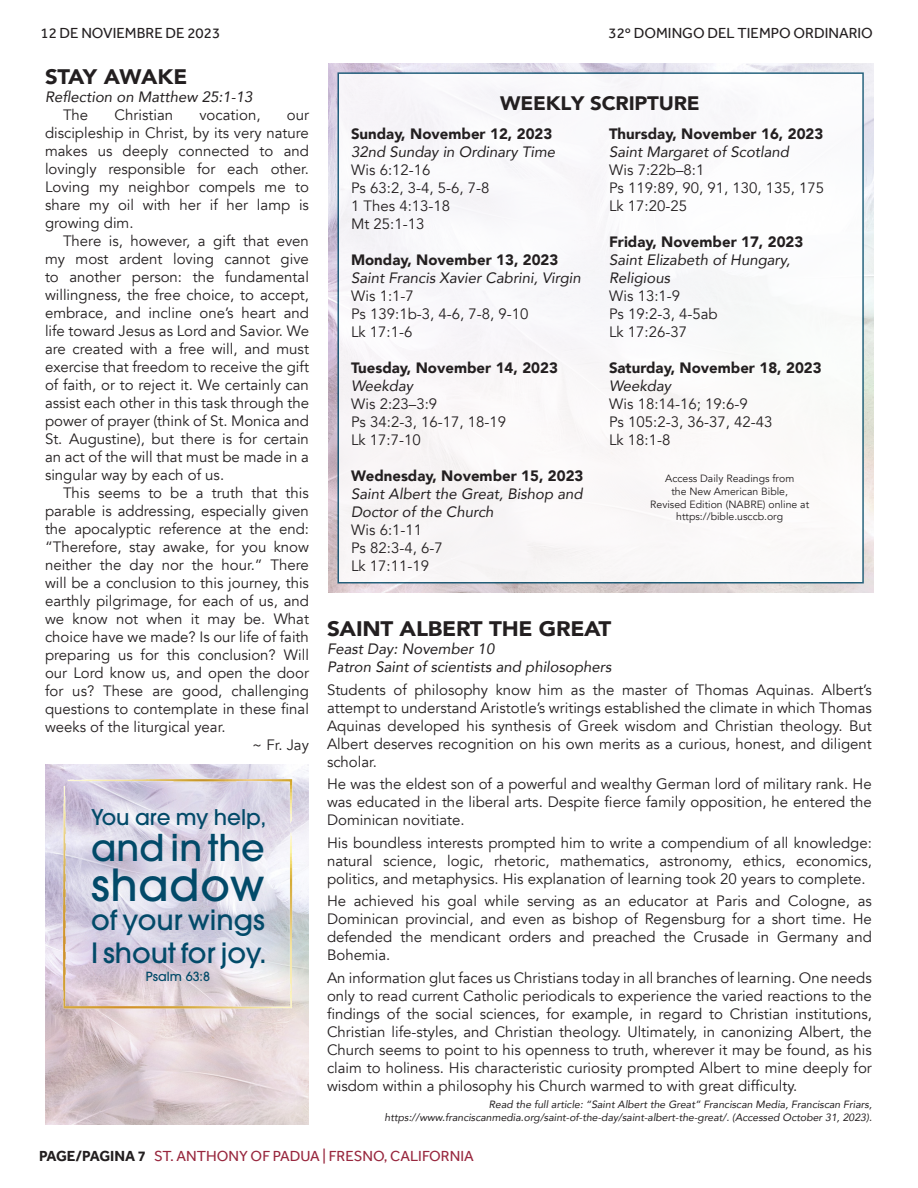
<style>
.page{position:relative;width:918px;height:1188px;background:#fff}
.page>*{position:absolute;margin:0;border:0;box-sizing:border-box;transform-origin:0 0}
.t1{font:500 43.8px "ITC Avant Garde Pro";letter-spacing:.015em;color:#024a69}
.t2{font:500 36.75px "ITC Avant Garde Pro";color:#024a69}
.t3{font:500 27.75px/33.3px "ITC Avant Garde Pro";color:#024a69}
.t4{font:500 21.45px "ITC Avant Garde Pro";letter-spacing:-.005em;color:#024a69}
.t5{font:900 21px "Avenir";letter-spacing:-.01em;color:#231f20;scale:1.07 1}
.t6{font:900 21px "Avenir";letter-spacing:-.01em;color:#231f20;scale:1.05 1}
.t7{font:900 19.5px "Avenir";letter-spacing:-.01em;color:#231f20;scale:1.05 1}
.t8{font:15px/18px "Avenir";color:#231f20}
.t9{font:italic 15px/18px "Avenir";color:#231f20}
.t10{font:15px "Effra";color:#231f20}
.t11{font:15px "Effra";color:#98273e}
.t12{font:13.5px "Avenir";color:#231f20}
.t13{font:500 12.6px "ITC Avant Garde Pro";color:#024a69}
.t14{font:italic 10.5px/12.6px "Avenir";color:#231f20;text-align:right}
.t15{font:10.5px/12.6px "Avenir";color:#231f20;text-align:center}
.s1{font-style:normal}
.s2{font-weight:900}
.s3{font-style:italic}
.s4{font-weight:900;font-style:normal}
.s5{font-weight:700;color:#231f20}
</style>
<div class="page">
<img style="left:328px;top:63px;width:545px;height:530px">
<div style="left:338px;top:73px;width:525px;height:510px;background:#fff"></div>
<div style="left:337px;top:72px;width:527px;height:512px;border:2px solid #024a69"></div>
<img style="left:45px;top:764px;width:264px;height:360px">
<img style="left:58px;top:773px;width:240px;height:241px">
<p class="t10" style="left:40px;top:24px;width:181px">12 DE NOVIEMBRE DE 2023</p>
<p class="t10" style="left:609px;top:24px;width:266px">32º DOMINGO DEL TIEMPO ORDINARIO</p>
<p class="t12" style="left:45px;top:28px;width:236px">Thirty-second Sunday in Ordinary Time</p>
<p class="t12" style="left:751px;top:28px;width:122px">November 12, 2023</p>
<p class="t6" style="left:45px;top:59px;width:137px">STAY AWAKE</p>
<p class="t9" style="left:63px;top:88px;width:191px;text-indent:-18px">Reflection on Matthew 25:1-13<br><span class="s1">The</span></p>
<p class="t7" style="left:500px;top:86px;width:191px">WEEKLY SCRIPTURE</p>
<p class="t8" style="left:115px;top:106px;width:60px">Christian</p>
<p class="t8" style="left:199px;top:106px;width:63px">vocation,</p>
<p class="t8" style="left:287px;top:106px;width:24px">our</p>
<p class="t8" style="left:45px;top:124px;width:265px">discipleship in Christ, by its very nature</p>
<p class="t8" style="left:45px;top:142px;width:265px">makes us deeply connected to and</p>
<p class="t8" style="left:45px;top:160px;width:265px">lovingly responsible for each other.</p>
<p class="t8" style="left:45px;top:178px;width:265px">Loving my neighbor compels me to</p>
<p class="t8" style="left:45px;top:196px;width:266px">share my oil with her if her lamp is</p>
<p class="t8" style="left:45px;top:214px;width:90px">growing dim.</p>
<p class="t8" style="left:63px;top:232px;width:247px">There is, however, a gift that even</p>
<p class="t8" style="left:45px;top:250px;width:265px">my most ardent loving cannot give</p>
<p class="t8" style="left:45px;top:268px;width:266px">to another person: the fundamental</p>
<p class="t8" style="left:45px;top:286px;width:265px">willingness, the free choice, to accept,</p>
<p class="t8" style="left:45px;top:304px;width:265px">embrace, and incline one’s heart and</p>
<p class="t8" style="left:45px;top:322px;width:266px">life toward Jesus as Lord and Savior. We</p>
<p class="t8" style="left:45px;top:340px;width:265px">are created with a free will, and must</p>
<p class="t8" style="left:45px;top:358px;width:265px">exercise that freedom to receive the gift</p>
<p class="t8" style="left:45px;top:376px;width:265px">of faith, or to reject it. We certainly can</p>
<p class="t8" style="left:45px;top:394px;width:266px">assist each other in this task through the</p>
<p class="t8" style="left:45px;top:412px;width:265px">power of prayer (think of St. Monica and</p>
<p class="t8" style="left:45px;top:430px;width:265px">St. Augustine), but there is for certain</p>
<p class="t8" style="left:45px;top:448px;width:265px">an act of the will that must be made in a</p>
<p class="t8" style="left:45px;top:466px;width:181px">singular way by each of us.</p>
<p class="t8" style="left:63px;top:484px;width:247px">This seems to be a truth that this</p>
<p class="t8" style="left:45px;top:502px;width:265px">parable is addressing, especially given</p>
<p class="t8" style="left:45px;top:520px;width:266px">the apocalyptic reference at the end:</p>
<p class="t8" style="left:45px;top:538px;width:266px">“Therefore, stay awake, for you know</p>
<p class="t8" style="left:45px;top:556px;width:265px">neither the day nor the hour.” There</p>
<p class="t8" style="left:45px;top:574px;width:266px">will be a conclusion to this journey, this</p>
<p class="t8" style="left:45px;top:592px;width:265px">earthly pilgrimage, for each of us, and</p>
<p class="t8" style="left:45px;top:610px;width:266px">we know not when it may be. What</p>
<p class="t8" style="left:45px;top:628px;width:265px">choice have we made? Is our life of faith</p>
<p class="t8" style="left:45px;top:646px;width:266px">preparing us for this conclusion? Will</p>
<p class="t8" style="left:45px;top:664px;width:265px">our Lord know us, and open the door</p>
<p class="t8" style="left:45px;top:682px;width:265px">for us? These are good, challenging</p>
<p class="t8" style="left:45px;top:700px;width:265px">questions to contemplate in these final</p>
<p class="t8" style="left:45px;top:718px;width:182px">weeks of the liturgical year.</p>
<p class="t8" style="left:252px;top:736px;width:58px">~ Fr. Jay</p>
<p class="t8" style="left:351px;top:125px;width:206px"><span class="s2">Sunday, November 12, 2023<br></span><span class="s3">32nd Sunday in Ordinary Time<br></span>Wis 6:12-16<br>Ps 63:2, 3-4, 5-6, 7-8<br>1 Thes 4:13-18<br>Mt 25:1-13</p>
<p class="t8" style="left:351px;top:251px;width:231px"><span class="s2">Monday, November 13, 2023<br></span><span class="s3">Saint Francis Xavier Cabrini, Virgin<br></span>Wis 1:1-7<br>Ps 139:1b-3, 4-6, 7-8, 9-10<br>Lk 17:1-6</p>
<p class="t8" style="left:351px;top:359px;width:208px"><span class="s2">Tuesday, November 14, 2023<br></span><span class="s3">Weekday<br></span>Wis 2:23–3:9<br>Ps 34:2-3, 16-17, 18-19<br>Lk 17:7-10</p>
<p class="t9" style="left:351px;top:466px;width:234px"><span class="s4">Wednesday, November 15, 2023<br></span>Saint Albert the Great, Bishop and<br>Doctor of the Church<br><span class="s1">Wis 6:1-11<br>Ps 82:3-4, 6-7<br>Lk 17:11-19</span></p>
<p class="t8" style="left:609px;top:125px;width:217px"><span class="s2">Thursday, November 16, 2023<br></span><span class="s3">Saint Margaret of Scotland<br></span>Wis 7:22b–8:1<br>Ps 119:89, 90, 91, 130, 135, 175<br>Lk 17:20-25</p>
<p class="t9" style="left:609px;top:232px;width:196px"><span class="s4">Friday, November 17, 2023<br></span>Saint Elizabeth of Hungary,<br>Religious<br><span class="s1">Wis 13:1-9<br>Ps 19:2-3, 4-5ab<br>Lk 17:26-37</span></p>
<p class="t8" style="left:609px;top:359px;width:214px"><span class="s2">Saturday, November 18, 2023<br></span><span class="s3">Weekday<br></span>Wis 18:14-16; 19:6-9<br>Ps 105:2-3, 36-37, 42-43<br>Lk 18:1-8</p>
<p class="t15" style="left:650px;top:473px;width:160px">Access Daily Readings from<br>the New American Bible,<br>Revised Edition (NABRE) online at https://bible.usccb.org</p>
<p class="t5" style="left:327px;top:611px;width:267px">SAINT ALBERT THE GREAT</p>
<p class="t9" style="left:327px;top:640px;width:286px">Feast Day: November 10<br>Patron Saint of scientists and philosophers</p>
<p class="t8" style="left:327px;top:681px;width:546px;text-align:justify">Students of philosophy know him as the master of Thomas Aquinas. Albert’s attempt to understand Aristotle’s writings established the climate in which Thomas Aquinas developed his synthesis of Greek wisdom and Christian theology. But Albert deserves recognition on his own merits as a curious, honest, and diligent scholar.</p>
<p class="t8" style="left:327px;top:775px;width:546px;text-align:justify">He was the eldest son of a powerful and wealthy German lord of military rank. He was educated in the liberal arts. Despite fierce family opposition, he entered the Dominican novitiate.</p>
<p class="t8" style="left:327px;top:834px;width:546px;text-align:justify">His boundless interests prompted him to write a compendium of all knowledge: natural science, logic, rhetoric, mathematics, astronomy, ethics, economics, politics, and metaphysics. His explanation of learning took 20 years to complete.</p>
<p class="t8" style="left:327px;top:892px;width:546px;text-align:justify">He achieved his goal while serving as an educator at Paris and Cologne, as Dominican provincial, and even as bishop of Regensburg for a short time. He defended the mendicant orders and preached the Crusade in Germany and Bohemia.</p>
<p class="t8" style="left:327px;top:969px;width:546px;text-align:justify">An information glut faces us Christians today in all branches of learning. One needs only to read current Catholic periodicals to experience the varied reactions to the findings of the social sciences, for example, in regard to Christian institutions, Christian life-styles, and Christian theology. Ultimately, in canonizing Albert, the Church seems to point to his openness to truth, wherever it may be found, as his claim to holiness. His characteristic curiosity prompted Albert to mine deeply for wisdom within a philosophy his Church warmed to with great difficulty.</p>
<p class="t14" style="left:385px;top:1098px;width:489px">Read the full article: “Saint Albert the Great” Franciscan Media, Franciscan Friars, https://www.franciscanmedia.org/saint-of-the-day/saint-albert-the-great/. (Accessed October 31, 2023).</p>
<p class="t4" style="left:91px;top:803px;width:177px">You are my help,</p>
<p class="t2" style="left:91px;top:824px;width:175px">and in the</p>
<p class="t1" style="left:91px;top:857px;width:175px">shadow</p>
<p class="t3" style="left:91px;top:903px;width:177px">of your wings<br>I shout for joy.</p>
<p class="t13" style="left:146px;top:968px;width:66px">Psalm 63:8</p>
<p class="t11" style="left:39px;top:1147px;width:436px"><span class="s5">PAGE/PAGINA 7</span> ST. ANTHONY OF PADUA | FRESNO, CALIFORNIA</p>
</div>
